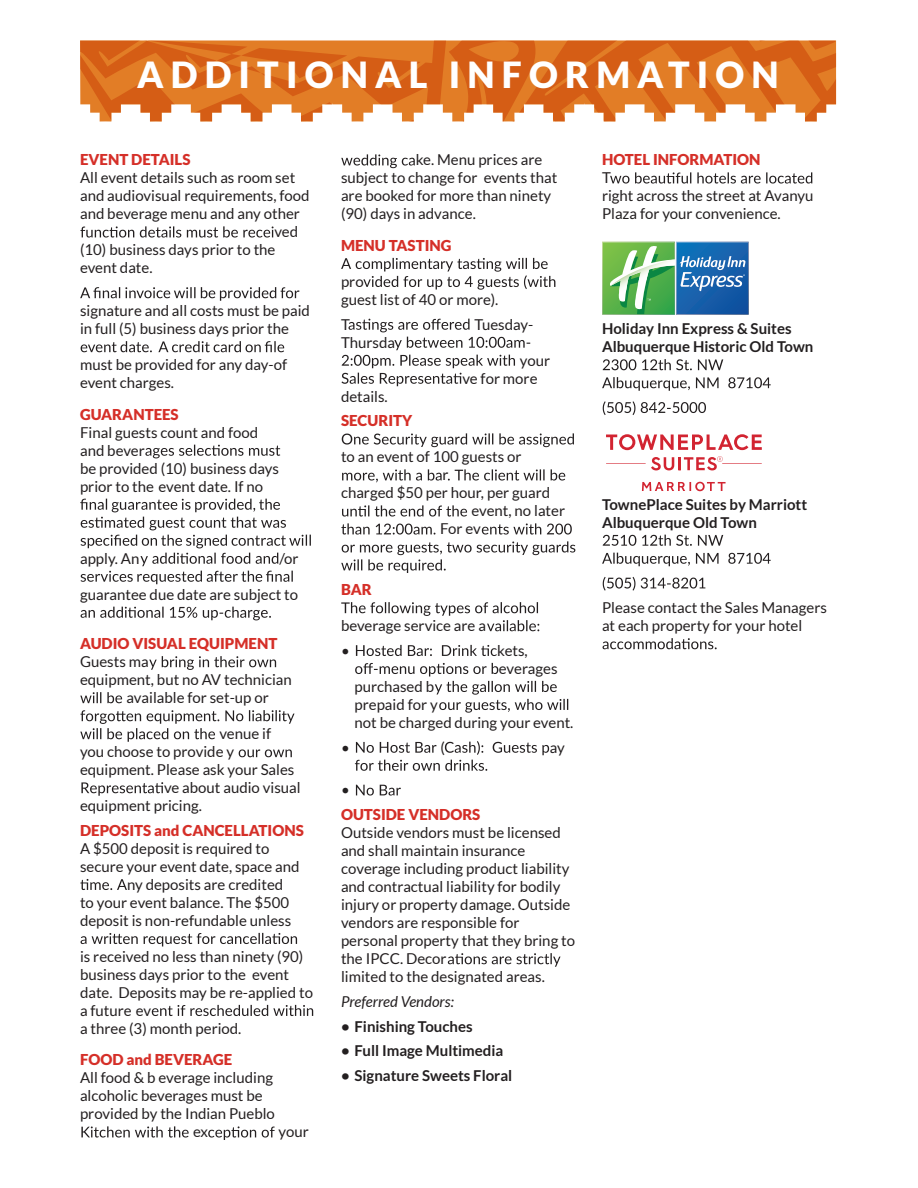
<style>
.page{position:relative;width:918px;height:1188px;background:#fff}
.page>*{position:absolute;margin:0;border:0;box-sizing:border-box;transform-origin:0 0}
.t1{font:900 36px "Lato";letter-spacing:.2em;color:#fff}
.t2{font:15px/18px "Lato";color:#231f20}
.t3{font:700 15px/18px "Lato";color:#231f20}
.t4{font:900 15px "Lato";color:#d52f28}
.t5{font:italic 15px "Lato";color:#231f20}
</style>
<div class="page">
<svg style="left:80px;top:40px;width:756px;height:82px;background:#e0803b"></svg>
<svg style="left:80px;top:226px;width:194px;height:12px"></svg>
<svg style="left:80px;top:287px;width:219px;height:14px"></svg>
<svg style="left:81px;top:341px;width:203px;height:11px"></svg>
<svg style="left:145px;top:445px;width:135px;height:13px"></svg>
<svg style="left:80px;top:499px;width:231px;height:85px"></svg>
<svg style="left:81px;top:607px;width:190px;height:13px"></svg>
<svg style="left:149px;top:656px;width:127px;height:14px"></svg>
<svg style="left:80px;top:692px;width:42px;height:11px"></svg>
<svg style="left:80px;top:710px;width:215px;height:32px"></svg>
<svg style="left:239px;top:749px;width:53px;height:8px"></svg>
<svg style="left:81px;top:782px;width:82px;height:14px"></svg>
<svg style="left:80px;top:879px;width:47px;height:11px"></svg>
<svg style="left:81px;top:933px;width:216px;height:14px"></svg>
<svg style="left:152px;top:1005px;width:161px;height:11px"></svg>
<svg style="left:81px;top:1126px;width:108px;height:12px"></svg>
<svg style="left:208px;top:1126px;width:67px;height:14px"></svg>
<svg style="left:341px;top:154px;width:74px;height:14px"></svg>
<svg style="left:341px;top:258px;width:214px;height:32px"></svg>
<svg style="left:342px;top:319px;width:188px;height:67px"></svg>
<svg style="left:342px;top:433px;width:232px;height:14px"></svg>
<svg style="left:342px;top:469px;width:100px;height:13px"></svg>
<svg style="left:448px;top:469px;width:117px;height:12px"></svg>
<svg style="left:342px;top:505px;width:125px;height:12px"></svg>
<svg style="left:341px;top:523px;width:94px;height:12px"></svg>
<svg style="left:482px;top:523px;width:90px;height:12px"></svg>
<svg style="left:341px;top:541px;width:234px;height:32px"></svg>
<svg style="left:341px;top:602px;width:198px;height:29px"></svg>
<svg style="left:356px;top:645px;width:141px;height:11px"></svg>
<svg style="left:355px;top:663px;width:213px;height:50px"></svg>
<svg style="left:355px;top:741px;width:194px;height:30px"></svg>
<svg style="left:356px;top:785px;width:45px;height:11px"></svg>
<svg style="left:448px;top:953px;width:113px;height:14px"></svg>
<svg style="left:610px;top:172px;width:202px;height:12px"></svg>
<svg style="left:603px;top:359px;width:120px;height:11px"></svg>
<svg style="left:602px;top:377px;width:169px;height:14px"></svg>
<svg style="left:603px;top:401px;width:103px;height:14px"></svg>
<svg style="left:603px;top:535px;width:120px;height:11px"></svg>
<svg style="left:602px;top:553px;width:169px;height:13px"></svg>
<svg style="left:603px;top:577px;width:102px;height:14px"></svg>
<svg style="left:603px;top:638px;width:114px;height:11px"></svg>
<svg style="left:602px;top:242px;width:147px;height:73px;background:#569a92"></svg>
<svg style="left:642px;top:482px;width:84px;height:9px"></svg>
<svg style="left:606px;top:434px;width:156px;height:16px"></svg>
<svg style="left:606px;top:456px;width:156px;height:14px"></svg>
<h1 class="t1" style="left:137px;top:54px;width:643px">ADDITIONAL INFORMATION</h1>
<p class="t4" style="left:80px;top:151px;width:112px">EVENT DETAILS</p>
<p class="t2" style="left:80px;top:169px;width:217px">All event details such as room set</p>
<p class="t2" style="left:80px;top:187px;width:231px">and audiovisual requirements, food</p>
<p class="t2" style="left:80px;top:205px;width:221px">and beverage menu and any other</p>
<p class="t2" style="left:274px;top:223px;width:25px">ved</p>
<p class="t2" style="left:80px;top:241px;width:197px">(10) business days prior to the</p>
<p class="t2" style="left:80px;top:259px;width:74px">event date.</p>
<p class="t2" style="left:80px;top:302px;width:231px">signature and all costs must be paid in full (5) business days prior the</p>
<p class="t2" style="left:80px;top:356px;width:209px">must be provided for any day-of event charges.</p>
<p class="t4" style="left:80px;top:405px;width:100px">GUARANTEES</p>
<p class="t2" style="left:80px;top:423px;width:201px">Final guests count and food and bever<br>be provided (10) business days prior to the event date. If no</p>
<p class="t2" style="left:80px;top:549px;width:61px">apply. An</p>
<p class="t2" style="left:279px;top:549px;width:21px">/or</p>
<p class="t2" style="left:80px;top:585px;width:220px">guarantee due date are subject to</p>
<p class="t4" style="left:80px;top:635px;width:199px">AUDIO VISUAL EQUIPMENT</p>
<p class="t2" style="left:80px;top:653px;width:70px">Guests ma</p>
<p class="t2" style="left:80px;top:671px;width:213px">equipment, but no AV technician</p>
<p class="t2" style="left:127px;top:689px;width:144px">available for set-up or</p>
<p class="t2" style="left:219px;top:725px;width:53px">venue if</p>
<p class="t2" style="left:80px;top:743px;width:156px">you choose to provide y</p>
<p class="t2" style="left:80px;top:761px;width:216px">equipment. Please ask your Sales</p>
<p class="t2" style="left:164px;top:779px;width:138px">ve about audio visual</p>
<p class="t2" style="left:80px;top:797px;width:123px">equipment pricing.</p>
<p class="t4" style="left:80px;top:822px;width:225px">DEPOSITS and CANCELLATIONS</p>
<p class="t2" style="left:80px;top:839px;width:191px">A $500 deposit is required to</p>
<p class="t2" style="left:80px;top:857px;width:221px">secure your event date, space and</p>
<p class="t2" style="left:127px;top:875px;width:158px">ny deposits are credited</p>
<p class="t2" style="left:80px;top:893px;width:211px">to your event balance. The $500</p>
<p class="t2" style="left:80px;top:911px;width:213px">deposit is non-refundable unless</p>
<p class="t2" style="left:80px;top:947px;width:235px">is received no less than ninety (90) business days prior to the event date. Deposits may be re-applied to a future ev<br>a three (3) month period.</p>
<p class="t4" style="left:80px;top:1051px;width:154px">FOOD and BEVERAGE</p>
<p class="t2" style="left:80px;top:1069px;width:195px">All food &amp; b everage including</p>
<p class="t2" style="left:80px;top:1087px;width:184px">alcoholic beverages must be</p>
<p class="t2" style="left:80px;top:1105px;width:196px">provided by the Indian Pueblo</p>
<p class="t2" style="left:193px;top:1123px;width:17px">ex</p>
<p class="t2" style="left:279px;top:1123px;width:32px">your</p>
<p class="t2" style="left:341px;top:151px;width:218px;text-indent:75px">ke. Menu prices are subject to change for events that are booked for more than ninety (90) days in advance.</p>
<p class="t4" style="left:341px;top:237px;width:112px">MENU TASTING</p>
<p class="t2" style="left:341px;top:272px;width:159px">pro<br>guest list of 40 or more).</p>
<p class="t2" style="left:341px;top:315px;width:10px">T</p>
<p class="t2" style="left:474px;top:315px;width:61px">Tuesday-</p>
<p class="t2" style="left:341px;top:333px;width:56px">Thursda</p>
<p class="t2" style="left:462px;top:351px;width:89px;text-indent:58px">your ve for more</p>
<p class="t2" style="left:341px;top:387px;width:48px">details.</p>
<p class="t4" style="left:341px;top:412px;width:73px">SECURITY</p>
<p class="t2" style="left:341px;top:448px;width:182px">to an event of 100 guests or</p>
<p class="t2" style="left:443px;top:466px;width:8px">r</p>
<p class="t2" style="left:341px;top:484px;width:211px">charged $50 per hour, per guard</p>
<p class="t2" style="left:472px;top:502px;width:95px">event, no later</p>
<p class="t2" style="left:440px;top:520px;width:42px">For ev</p>
<p class="t4" style="left:341px;top:581px;width:32px">BAR</p>
<p class="t2" style="left:341px;top:613px;width:146px;line-height:24.8px">beverage service are a •</p>
<p class="t2" style="left:497px;top:641px;width:62px">kets, everages</p>
<p class="t2" style="left:355px;top:677px;width:220px">purchased b<br>prepaid for y<br>not be charged during your event.</p>
<p class="t2" style="left:341px;top:738px;width:10px">•</p>
<p class="t2" style="left:440px;top:738px;width:6px">(</p>
<p class="t2" style="left:550px;top:738px;width:17px">ay</p>
<p class="t2" style="left:341px;top:781px;width:10px">•</p>
<p class="t4" style="left:341px;top:806px;width:141px">OUTSIDE VENDORS</p>
<p class="t2" style="left:341px;top:824px;width:236px">Outside vendors must be licensed and shall maintain insurance coverage including product liability and contractual liability for bodily injury or property damage. Outside vendors are responsible for personal property that they bring to the IPCC. Decor<br>limited to the designated areas.</p>
<p class="t5" style="left:341px;top:993px;width:114px">Preferred Vendors:</p>
<p class="t3" style="left:341px;top:1017px;width:133px">• Finishing Touches</p>
<p class="t3" style="left:341px;top:1042px;width:164px">• Full Image Multimedia</p>
<p class="t3" style="left:341px;top:1067px;width:173px">• Signature Sweets Floral</p>
<p class="t4" style="left:602px;top:151px;width:160px">HOTEL INFORMATION</p>
<p class="t2" style="left:602px;top:169px;width:213px">T<br>right across the street at Avanyu<br>Plaza for your convenience.</p>
<p class="t3" style="left:602px;top:320px;width:213px">Holiday Inn Express &amp; Suites<br>Albuquerque Historic Old Town</p>
<p class="t3" style="left:602px;top:495px;width:207px">TownePlace Suites by Marriott<br>Albuquerque Old Town</p>
<p class="t2" style="left:602px;top:599px;width:226px">Please contact the Sales Managers at each property for your hotel</p>
</div>
